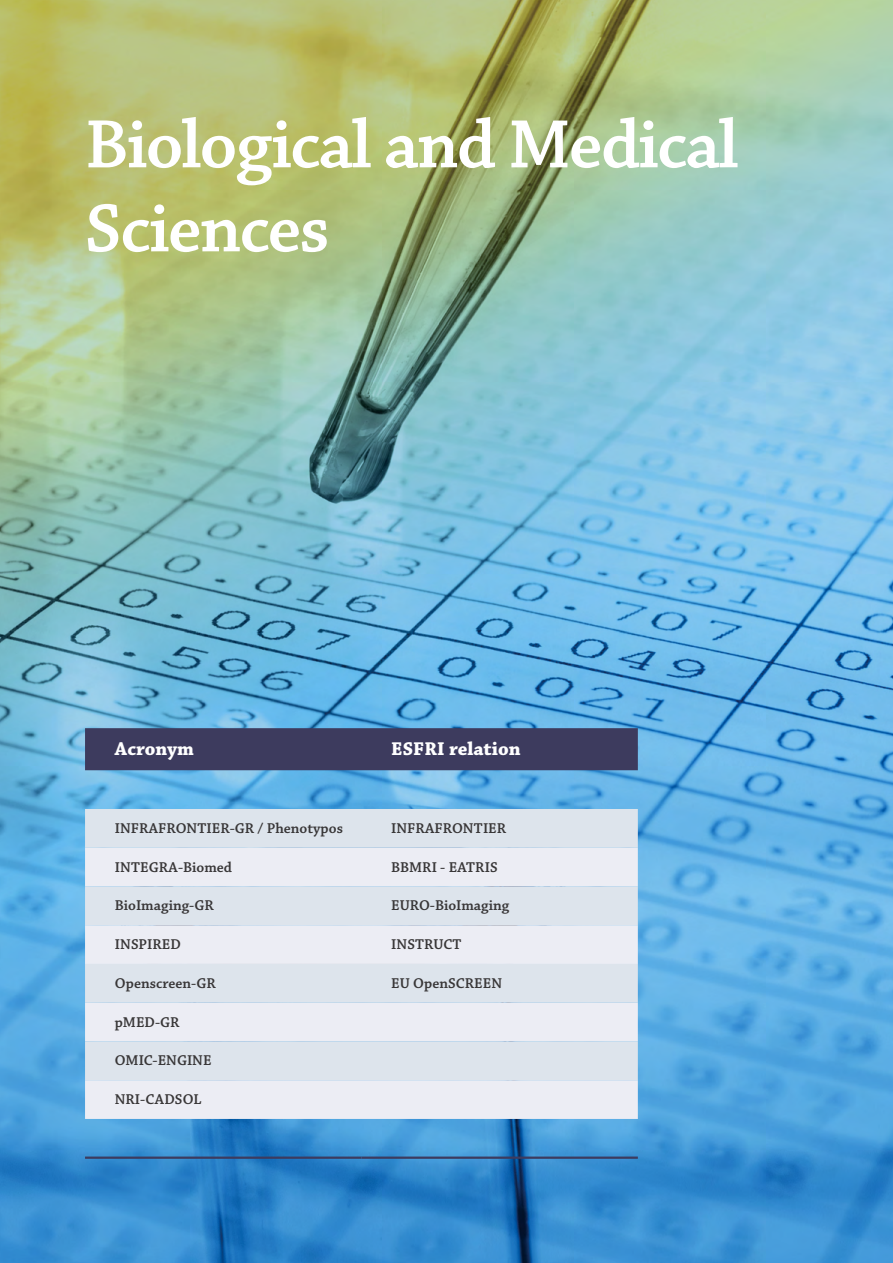
<style>
.page{position:relative;width:893px;height:1263px;background:#fff}
.page>*{position:absolute;margin:0;border:0;box-sizing:border-box;transform-origin:0 0}
.t1{font:600 72px/84px "Chaparral Pro";letter-spacing:-.025em;color:#fff}
.t2{font:700 19.5px "Chaparral Pro";color:#fff}
.t3{font:600 15px "Chaparral Pro";color:#383637}
</style>
<div class="page">
<img style="left:0;top:0;width:893px;height:1263px">
<div style="left:85px;top:728px;width:553px;height:42px;background:#3d3b5e"></div>
<div style="left:85px;top:809px;width:553px;height:39px;background:#dde4ec"></div>
<svg style="left:85px;top:848px;width:553px;height:271px;background:#e4e8f0"></svg>
<hr style="left:85px;top:1156px;width:276px;height:3px;background:#3d3b5e">
<hr style="left:361px;top:1156px;width:277px;height:3px;background:#3d3b5e">
<h1 class="t1" style="left:85px;top:105px;width:655px">Biological and Medical<br>Sciences</h1>
<h2 class="t2" style="left:115px;top:738px;width:81px">Acronym</h2>
<h2 class="t2" style="left:391px;top:738px;width:131px">ESFRI relation</h2>
<p class="t3" style="left:115px;top:819px;width:230px">INFRAFRONTIER-GR / Phenotypos</p>
<p class="t3" style="left:391px;top:819px;width:116px">INFRAFRONTIER</p>
<p class="t3" style="left:115px;top:858px;width:119px">INTEGRA-Biomed</p>
<p class="t3" style="left:391px;top:858px;width:108px">BBMRI - EATRIS</p>
<p class="t3" style="left:115px;top:897px;width:100px">BioImaging-GR</p>
<p class="t3" style="left:391px;top:897px;width:120px">EURO-BioImaging</p>
<p class="t3" style="left:115px;top:936px;width:68px">INSPIRED</p>
<p class="t3" style="left:391px;top:936px;width:71px">INSTRUCT</p>
<p class="t3" style="left:115px;top:974px;width:102px">Openscreen-GR</p>
<p class="t3" style="left:391px;top:974px;width:112px">EU OpenSCREEN</p>
<p class="t3" style="left:115px;top:1013px;width:66px">pMED-GR</p>
<p class="t3" style="left:115px;top:1052px;width:98px">OMIC-ENGINE</p>
<p class="t3" style="left:115px;top:1091px;width:88px">NRI-CADSOL</p>
</div>
